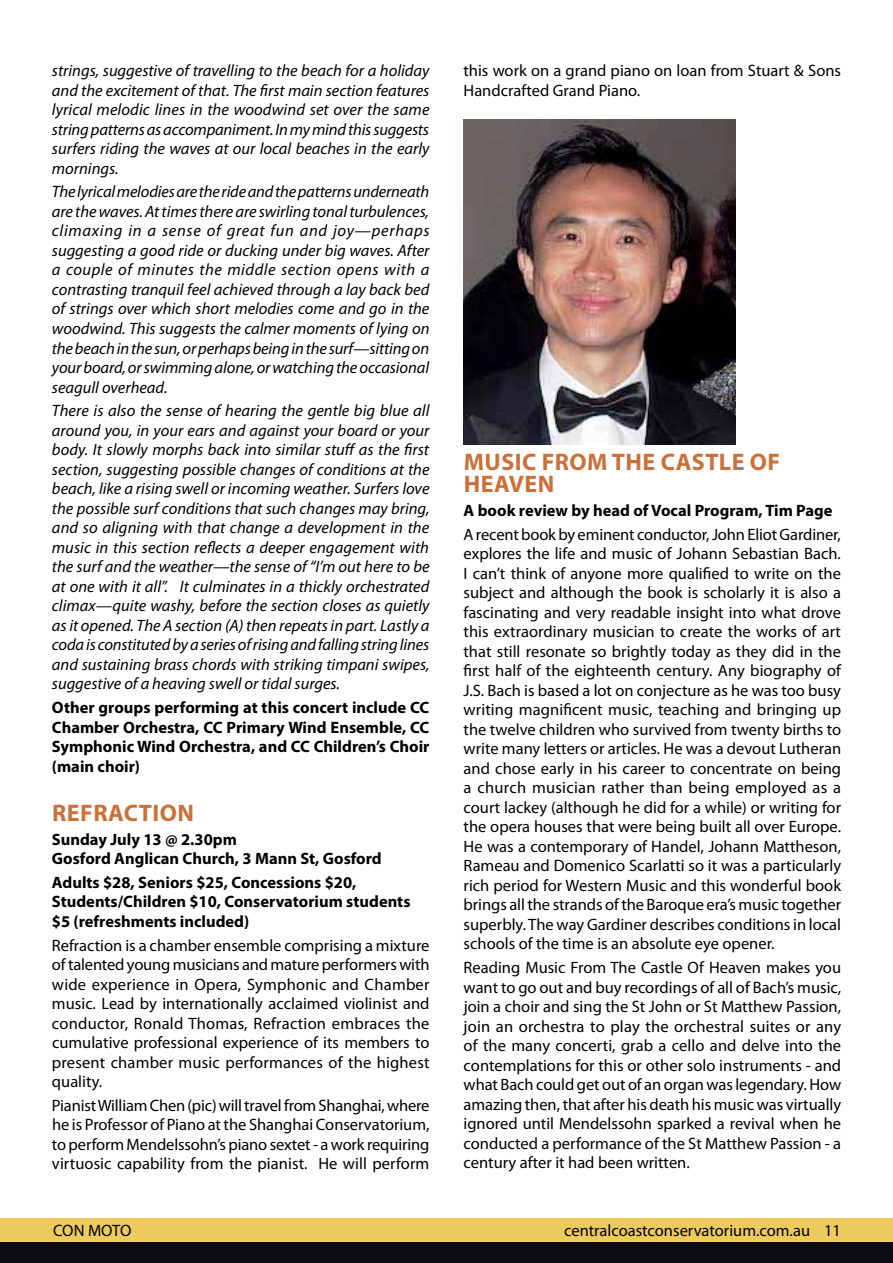
<style>
.page{position:relative;width:893px;height:1263px;background:#fff}
.page>*{position:absolute;margin:0;border:0;box-sizing:border-box;transform-origin:0 0}
.t1{font:700 24px "Myriad Pro";letter-spacing:.02em;color:#cb7039}
.t2{font:16.5px/19.5px "Myriad Pro";color:#000;text-align:justify}
.t3{font:italic 16.5px/19.5px "Myriad Pro";color:#000;text-align:justify}
.t4{font:700 16.5px/19.5px "Myriad Pro";color:#000}
</style>
<div class="page">
<img style="left:463px;top:119px;width:272px;height:325px">
<div style="left:0;top:1242px;width:893px;height:21px;background:#0c0a11"></div>
<div style="left:0;top:1218px;width:893px;height:24px;background:#ecca5b"></div>
<p class="t3" style="left:52px;top:61px;width:379px">strings, suggestive of travelling to the beach for a holiday and the excitement of that. The first main section features lyrical melodic lines in the woodwind set over the same string patterns as accompaniment. In my mind this suggests surfers riding the waves at our local beaches in the early mornings.</p>
<p class="t3" style="left:52px;top:182px;width:379px">The lyrical melodies are the ride and the patterns underneath are the waves. At times there are swirling tonal turbulences, climaxing in a sense of great fun and joy—perhaps suggesting a good ride or ducking under big waves. After a couple of minutes the middle section opens with a contrasting tranquil feel achieved through a lay back bed of strings over which short melodies come and go in the woodwind. This suggests the calmer moments of lying on the beach in the sun, or perhaps being in the surf—sitting on your board, or swimming alone, or watching the occasional seagull overhead.</p>
<p class="t3" style="left:52px;top:401px;width:379px">There is also the sense of hearing the gentle big blue all around you, in your ears and against your board or your body. It slowly morphs back into similar stuff as the first section, suggesting possible changes of conditions at the beach, like a rising swell or incoming weather. Surfers love the possible surf conditions that such changes may bring, and so aligning with that change a development in the music in this section reflects a deeper engagement with the surf and the weather—the sense of “I’m out here to be at one with it all”. It culminates in a thickly orchestrated climax—quite washy, before the section closes as quietly as it opened. The A section (A) then repeats in part. Lastly a coda is constituted by a series of rising and falling string lines and sustaining brass chords with striking timpani swipes, suggestive of a heaving swell or tidal surges.</p>
<p class="t4" style="left:52px;top:697px;width:379px;text-align:justify">Other groups performing at this concert include CC Chamber Orchestra, CC Primary Wind Ensemble, CC Symphonic Wind Orchestra, and CC Children’s Choir (main choir)</p>
<h1 class="t1" style="left:52px;top:797px;width:143px">REFRACTION</h1>
<p class="t4" style="left:52px;top:829px;width:331px">Sunday July 13 @ 2.30pm<br>Gosford Anglican Church, 3 Mann St, Gosford</p>
<p class="t4" style="left:52px;top:872px;width:360px">Adults $28, Seniors $25, Concessions $20,<br>Students/Children $10, Conservatorium students $5 (refreshments included)</p>
<p class="t2" style="left:52px;top:935px;width:379px">Refraction is a chamber ensemble comprising a mixture oftalentedyoung musicians and matureperformerswith wide experience in Opera, Symphonic and Chamber music. Lead by internationally acclaimed violinist and conductor, Ronald Thomas, Refraction embraces the cumulative professional experience of its members to present chamber music performances of the highest quality.</p>
<p class="t2" style="left:52px;top:1095px;width:379px">Pianist WilliamChen(pic)willtravelfrom Shanghai,where he is Professor of Piano at the Shanghai Conservatorium, to perform Mendelssohn’s piano sextet- awork requiring virtuosic capability from the pianist. He will perform</p>
<p class="t2" style="left:463px;top:61px;width:379px">this work on a grand piano on loan from Stuart &amp; Sons<br>Handcrafted Grand Piano.</p>
<h1 class="t1" style="left:464px;top:446px;width:35px">Music</h1>
<h1 class="t1" style="left:542px;top:446px;width:31px">from</h1>
<h1 class="t1" style="left:612px;top:446px;width:16px">the</h1>
<h1 class="t1" style="left:661px;top:446px;width:30px">Castle</h1>
<h1 class="t1" style="left:750px;top:446px;width:32px">of</h1>
<h1 class="t1" style="left:464px;top:468px;width:76px">Heaven</h1>
<p class="t4" style="left:463px;top:500px;width:371px">A book review by head of Vocal Program, Tim Page</p>
<p class="t2" style="left:463px;top:524px;width:380px">Arecentbookby eminent conductor,John EliotGardiner, explores the life and music of Johann Sebastian Bach.<br>I can’t think of anyone more qualified to write on the subject and although the book is scholarly it is also a fascinating and very readable insight into what drove this extraordinary musician to create the works of art that still resonate so brightly today as they did in the first half of the eighteenth century. Any biography of J.S. Bach is based a lot on conjecture as he was too busy writing magnificent music, teaching and bringing up the twelve children who survived from twenty births to write many letters or articles. He was a devout Lutheran and chose early in his career to concentrate on being a church musician rather than being employed as a court lackey (although he did for a while) or writing for the opera houses that were being built all over Europe.<br>He was a contemporary of Handel, Johann Mattheson, Rameau and Domenico Scarlatti so it was a particularly rich period for Western Music and this wonderful book brings all the strands ofthe Baroque era’s music together superbly. The way Gardiner describes conditions in local schools of the time is an absolute eye opener.</p>
<p class="t2" style="left:464px;top:957px;width:379px">Reading Music From The Castle Of Heaven makes you want to go out and buy recordings of all of Bach’s music, join a choir and sing the St John or St Matthew Passion, join an orchestra to play the orchestral suites or any of the many concerti, grab a cello and delve into the contemplations for this or other solo instruments - and what Bach could get out of an organ waslegendary. How amazing then, that after his death his music was virtually ignored until Mendelssohn sparked a revival when he conducted a performance of the St Matthew Passion - a century after it had been written.</p>
<p class="t2" style="left:53px;top:1221px;width:20px">CONMOTO</p>
<p class="t2" style="left:564px;top:1221px;width:278px">centralcoastconservatorium.com.au 11</p>
</div>
